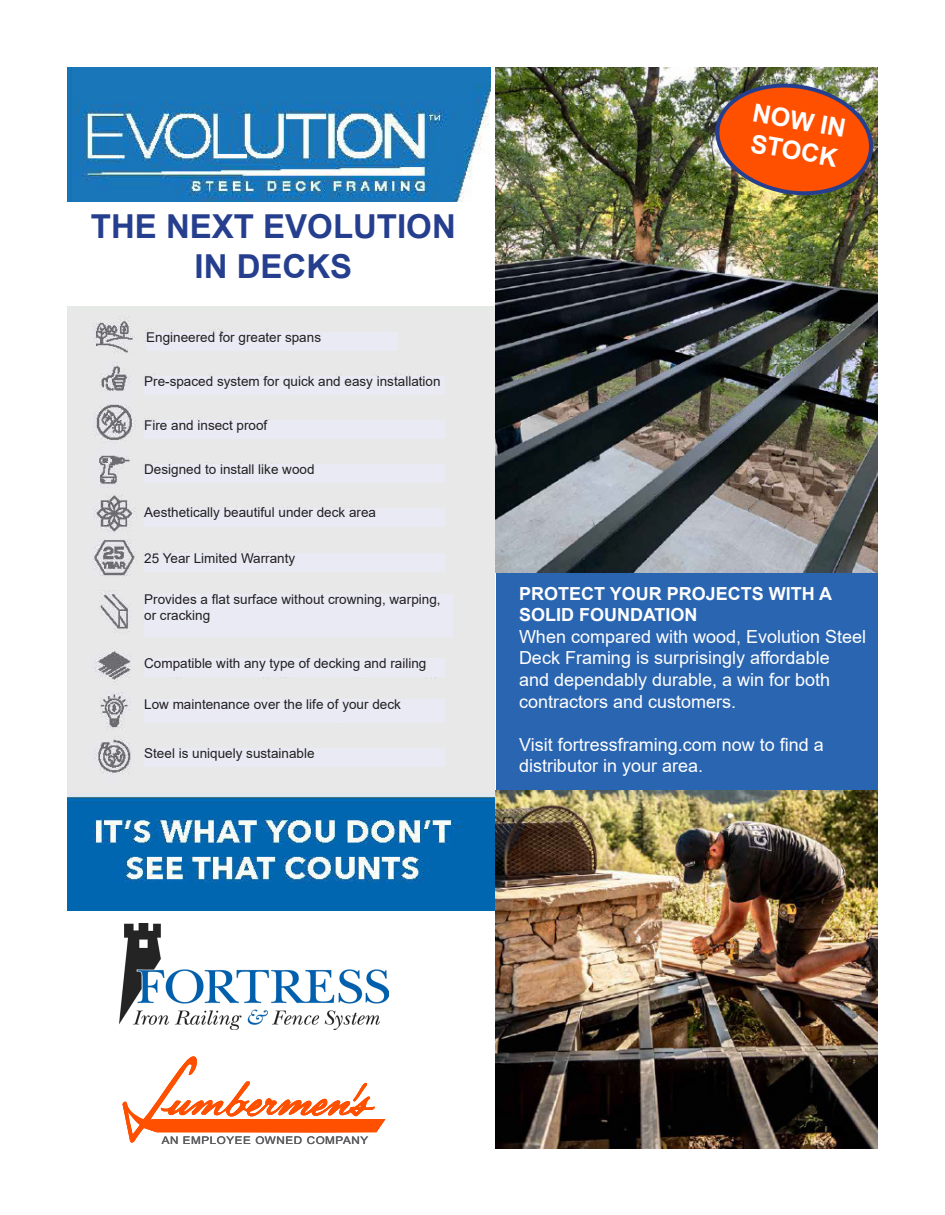
<style>
.page{position:relative;width:945px;height:1215px;background:#fff}
.page>*{position:absolute;margin:0;border:0;box-sizing:border-box;transform-origin:0 0}
.t1{font:700 33px/39.6px "Arial";color:#253f8e;text-align:center}
.t2{font:700 25.2px/30.3px "Arial";color:#fff}
.t3{font:18px/21.6px "Arial";color:#fff}
.t4{font:700 18px/21.6px "Arial";color:#fff}
.t5{font:13.5px/16.2px "Arial";color:#231f20}
.t6{font:10.65px "Arial";letter-spacing:.05em;color:#231f20;scale:1.1 1}
</style>
<div class="page">
<div style="left:496px;top:573px;width:382px;height:218px;background:#2a65b1"></div>
<img style="left:495px;top:68px;width:383px;height:504px">
<img style="left:495px;top:791px;width:383px;height:358px">
<img style="left:68px;top:68px;width:422px;height:134px">
<img style="left:68px;top:306px;width:427px;height:604px">
<img style="left:119px;top:923px;width:270px;height:106px">
<div style="left:146px;top:332px;width:252px;height:19px;background:#e9eaf3"></div>
<div style="left:144px;top:376px;width:301px;height:19px;background:#e9eaf3"></div>
<div style="left:144px;top:420px;width:301px;height:19px;background:#e9eaf3"></div>
<div style="left:144px;top:464px;width:301px;height:19px;background:#e9eaf3"></div>
<div style="left:144px;top:508px;width:301px;height:18px;background:#e9eaf3"></div>
<div style="left:144px;top:553px;width:301px;height:19px;background:#e9eaf3"></div>
<div style="left:144px;top:594px;width:308px;height:42px;background:#e9eaf3"></div>
<div style="left:144px;top:658px;width:301px;height:19px;background:#e9eaf3"></div>
<div style="left:144px;top:699px;width:301px;height:24px;background:#e9eaf3"></div>
<div style="left:144px;top:748px;width:301px;height:19px;background:#e9eaf3"></div>
<svg style="left:122px;top:1056px;width:263px;height:87px"></svg>
<img style="left:708px;top:75px;width:170px;height:124px">
<p class="t1" style="left:91px;top:207px;width:366px">THE NEXT EVOLUTION<br>IN DECKS</p>
<p class="t5" style="left:146px;top:329px;width:176px">Engineered for greater spans</p>
<p class="t5" style="left:144px;top:373px;width:298px">Pre-spaced system for quick and easy installation</p>
<p class="t5" style="left:144px;top:417px;width:125px">Fire and insect proof</p>
<p class="t5" style="left:144px;top:461px;width:172px">Designed to install like wood</p>
<p class="t5" style="left:144px;top:505px;width:233px">Aesthetically beautiful under deck area</p>
<p class="t5" style="left:144px;top:550px;width:153px">25 Year Limited Warranty</p>
<p class="t5" style="left:144px;top:591px;width:298px">Provides a flat surface without crowning, warping, or cracking</p>
<p class="t5" style="left:144px;top:655px;width:284px">Compatible with any type of decking and railing</p>
<p class="t5" style="left:144px;top:696px;width:258px">Low maintenance over the life of your deck</p>
<p class="t5" style="left:144px;top:745px;width:172px">Steel is uniquely sustainable</p>
<p class="t2" style="left:756px;top:98px;width:95px;rotate:10deg">NOW IN<br>STOCK</p>
<p class="t4" style="left:519px;top:583px;width:315px">PROTECT YOUR PROJECTS WITH A<br>SOLID FOUNDATION</p>
<p class="t3" style="left:519px;top:626px;width:349px">When compared with wood, Evolution Steel Deck Framing is surprisingly affordable<br>and dependably durable, a win for both contractors and customers.</p>
<p class="t3" style="left:519px;top:734px;width:306px">Visit fortressframing.com now to find a distributor in your area.</p>
<p class="t6" style="left:162px;top:1133px;width:189px">AN EMPLOYEE OWNED COMPANY</p>
</div>
